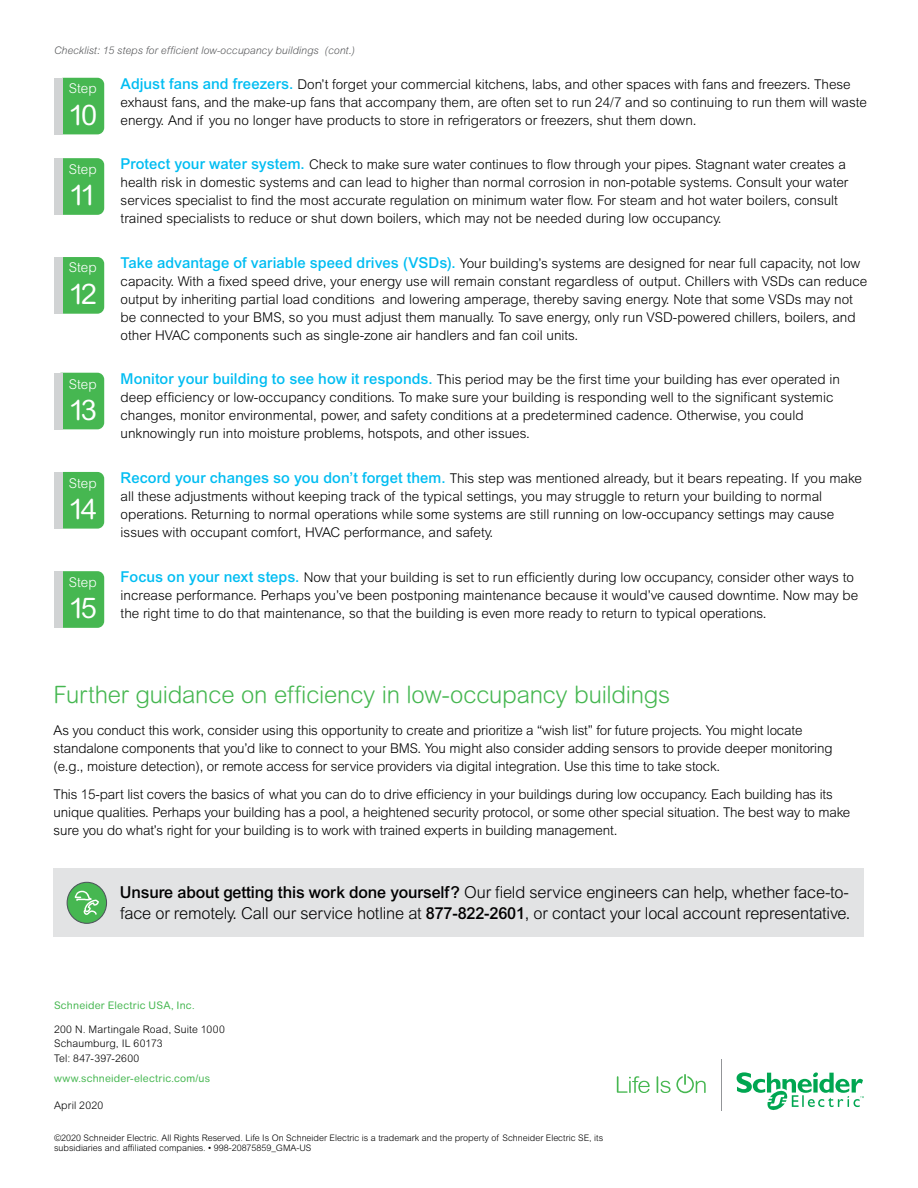
<style>
.page{position:relative;width:918px;height:1188px;background:#fff}
.page>*{position:absolute;margin:0;border:0;box-sizing:border-box;transform-origin:0 0}
.Number{font:28.5px "Arial Rounded MT Pro";letter-spacing:-.14em;color:#fff}
.Green_title{font:300 24px "Arial Rounded MT Std";letter-spacing:-.01em;color:#46b751}
.Body_Copy_9_12{font:300 16.5px/21px "Arial MT Pro";letter-spacing:-.01em;color:#000}
.Body_Copy_9_12_STEP{font:300 13.5px/18px "Arial MT Pro";color:#000}
.Body_Copy_9_12-2{font:300 13.5px/18px "Arial MT Pro";letter-spacing:-.01em;color:#000}
.Step{font:300 13.5px "Arial Rounded MT Pro";color:#fff}
.Address__Phone___Fax{font:300 10.5px "Arial Rounded MT Pro";letter-spacing:.015em;color:#000}
.Body_Copy_9_12-3{font:italic 300 10.5px "Arial MT Pro";color:#58595b}
.Address__Phone___Fax-2{font:10.5px "Arial Rounded MT Pro";letter-spacing:.015em;color:#46b751}
.Schneider_Electric{font:10.5px "Arial Rounded MT Pro";letter-spacing:.015em;color:#46b751}
.t1{font:300 9px/10.5px "Arial Rounded MT Std";color:#000}
.s1{font-weight:500;font-size:15px;color:#00bdf2}
.s2{font-weight:500}
</style>
<div class="page">
<div style="left:54px;top:868px;width:810px;height:68px;background:#e2e3e4"></div>
<div style="left:67px;top:882px;width:40px;height:41px;background:#46b751;border-radius:50%"></div>
<div style="left:67px;top:882px;width:40px;height:42px;border:1px solid #4d555b;border-radius:50%"></div>
<svg style="left:75px;top:891px;width:24px;height:24px"></svg>
<div style="left:55px;top:158px;width:49px;height:57px;background:#46b751;border-radius:7px"></div>
<div style="left:54px;top:158px;width:9px;height:57px;background:#d1d3d4"></div>
<div style="left:55px;top:373px;width:49px;height:56px;background:#46b751;border-radius:7px"></div>
<div style="left:54px;top:373px;width:9px;height:56px;background:#d1d3d4"></div>
<div style="left:55px;top:571px;width:49px;height:57px;background:#46b751;border-radius:7px"></div>
<div style="left:54px;top:571px;width:9px;height:57px;background:#d1d3d4"></div>
<div style="left:57px;top:78px;width:47px;height:56px;background:#46b751;border-radius:7px"></div>
<div style="left:54px;top:78px;width:9px;height:56px;background:#d1d3d4"></div>
<div style="left:57px;top:257px;width:47px;height:57px;background:#46b751;border-radius:7px"></div>
<div style="left:54px;top:257px;width:9px;height:57px;background:#d1d3d4"></div>
<div style="left:57px;top:472px;width:47px;height:57px;background:#46b751;border-radius:7px"></div>
<div style="left:54px;top:472px;width:9px;height:57px;background:#d1d3d4"></div>
<svg style="left:617px;top:1076px;width:33px;height:17px"></svg>
<svg style="left:657px;top:1074px;width:49px;height:19px"></svg>
<hr style="left:721px;top:1059px;width:1px;height:52px;background:#939598">
<svg style="left:737px;top:1072px;width:127px;height:38px"></svg>
<p class="Body_Copy_9_12-3" style="left:54px;top:44px;width:302px">Checklist: 15 steps for efficient low-occupancy buildings (cont.)</p>
<p class="Step" style="left:69px;top:81px;width:29px">Step</p>
<p class="Number" style="left:69px;top:98px;width:30px">10</p>
<p class="Step" style="left:69px;top:161px;width:29px">Step</p>
<p class="Number" style="left:69px;top:179px;width:29px">11</p>
<p class="Step" style="left:69px;top:260px;width:29px">Step</p>
<p class="Number" style="left:69px;top:277px;width:30px">12</p>
<p class="Step" style="left:69px;top:376px;width:29px">Step</p>
<p class="Number" style="left:69px;top:394px;width:30px">13</p>
<p class="Step" style="left:69px;top:475px;width:29px">Step</p>
<p class="Number" style="left:69px;top:492px;width:30px">14</p>
<p class="Step" style="left:69px;top:574px;width:29px">Step</p>
<p class="Number" style="left:69px;top:591px;width:30px">15</p>
<p class="Body_Copy_9_12_STEP" style="left:121px;top:75px;width:748px"><span class="s1">Adjust fans and freezers.</span> Don’t forget your commercial kitchens, labs, and other spaces with fans and freezers. These exhaust fans, and the make-up fans that accompany them, are often set to run 24/7 and so continuing to run them will waste energy. And if you no longer have products to store in refrigerators or freezers, shut them down.</p>
<p class="Body_Copy_9_12_STEP" style="left:121px;top:156px;width:729px"><span class="s1">Protect your water system.</span> Check to make sure water continues to flow through your pipes. Stagnant water creates a health risk in domestic systems and can lead to higher than normal corrosion in non-potable systems. Consult your water services specialist to find the most accurate regulation on minimum water flow. For steam and hot water boilers, consult trained specialists to reduce or shut down boilers, which may not be needed during low occupancy.</p>
<p class="Body_Copy_9_12_STEP" style="left:121px;top:254px;width:748px"><span class="s1">Take advantage of variable speed drives (VSDs).</span> Your building’s systems are designed for near full capacity, not low capacity. With a fixed speed drive, your energy use will remain constant regardless of output. Chillers with VSDs can reduce output by inheriting partial load conditions and lowering amperage, thereby saving energy. Note that some VSDs may not be connected to your BMS, so you must adjust them manually. To save energy, only run VSD-powered chillers, boilers, and other HVAC components such as single-zone air handlers and fan coil units.</p>
<p class="Body_Copy_9_12_STEP" style="left:121px;top:371px;width:721px"><span class="s1">Monitor your building to see how it responds.</span> This period may be the first time your building has ever operated in deep efficiency or low-occupancy conditions. To make sure your building is responding well to the significant systemic changes, monitor environmental, power, and safety conditions at a predetermined cadence. Otherwise, you could unknowingly run into moisture problems, hotspots, and other issues.</p>
<p class="Body_Copy_9_12_STEP" style="left:121px;top:470px;width:743px"><span class="s1">Record your changes so you don’t forget them.</span> This step was mentioned already, but it bears repeating. If you make all these adjustments without keeping track of the typical settings, you may struggle to return your building to normal operations. Returning to normal operations while some systems are still running on low-occupancy settings may cause issues with occupant comfort, HVAC performance, and safety.</p>
<p class="Body_Copy_9_12_STEP" style="left:121px;top:569px;width:739px"><span class="s1">Focus on your next steps.</span> Now that your building is set to run efficiently during low occupancy, consider other ways to increase performance. Perhaps you’ve been postponing maintenance because it would’ve caused downtime. Now may be the right time to do that maintenance, so that the building is even more ready to return to typical operations.</p>
<p class="Green_title" style="left:54px;top:680px;width:618px">Further guidance on efficiency in low-occupancy buildings</p>
<p class="Body_Copy_9_12-2" style="left:54px;top:722px;width:780px">As you conduct this work, consider using this opportunity to create and prioritize a “wish list” for future projects. You might locate standalone components that you’d like to connect to your BMS. You might also consider adding sensors to provide deeper monitoring (e.g., moisture detection), or remote access for service providers via digital integration. Use this time to take stock.</p>
<p class="Body_Copy_9_12-2" style="left:54px;top:786px;width:798px">This 15-part list covers the basics of what you can do to drive efficiency in your buildings during low occupancy. Each building has its unique qualities. Perhaps your building has a pool, a heightened security protocol, or some other special situation. The best way to make sure you do what’s right for your building is to work with trained experts in building management.</p>
<p class="Body_Copy_9_12" style="left:120px;top:882px;width:732px"><span class="s2">Unsure about getting this work done yourself?</span> Our field service engineers can help, whether face-to&shy;face or remotely. Call our service hotline at <span class="s2">877-822-2601</span>, or contact your local account representative.</p>
<p class="Schneider_Electric" style="left:54px;top:1000px;width:142px">Schneider Electric USA, Inc.</p>
<p class="Address__Phone___Fax" style="left:54px;top:1023px;width:172px">200 N. Martingale Road, Suite 1000</p>
<p class="Address__Phone___Fax" style="left:54px;top:1038px;width:110px">Schaumburg, IL 60173</p>
<p class="Address__Phone___Fax" style="left:54px;top:1052px;width:87px">Tel: 847-397-2600</p>
<p class="Address__Phone___Fax-2" style="left:54px;top:1072px;width:158px">www.schneider-electric.com/us</p>
<p class="Address__Phone___Fax" style="left:54px;top:1099px;width:51px">April 2020</p>
<p class="t1" style="left:54px;top:1132px;width:551px">©2020 Schneider Electric. All Rights Reserved. Life Is On Schneider Electric is a trademark and the property of Schneider Electric SE, its subsidiaries and affiliated companies. • 998-20875859_GMA-US</p>
</div>
